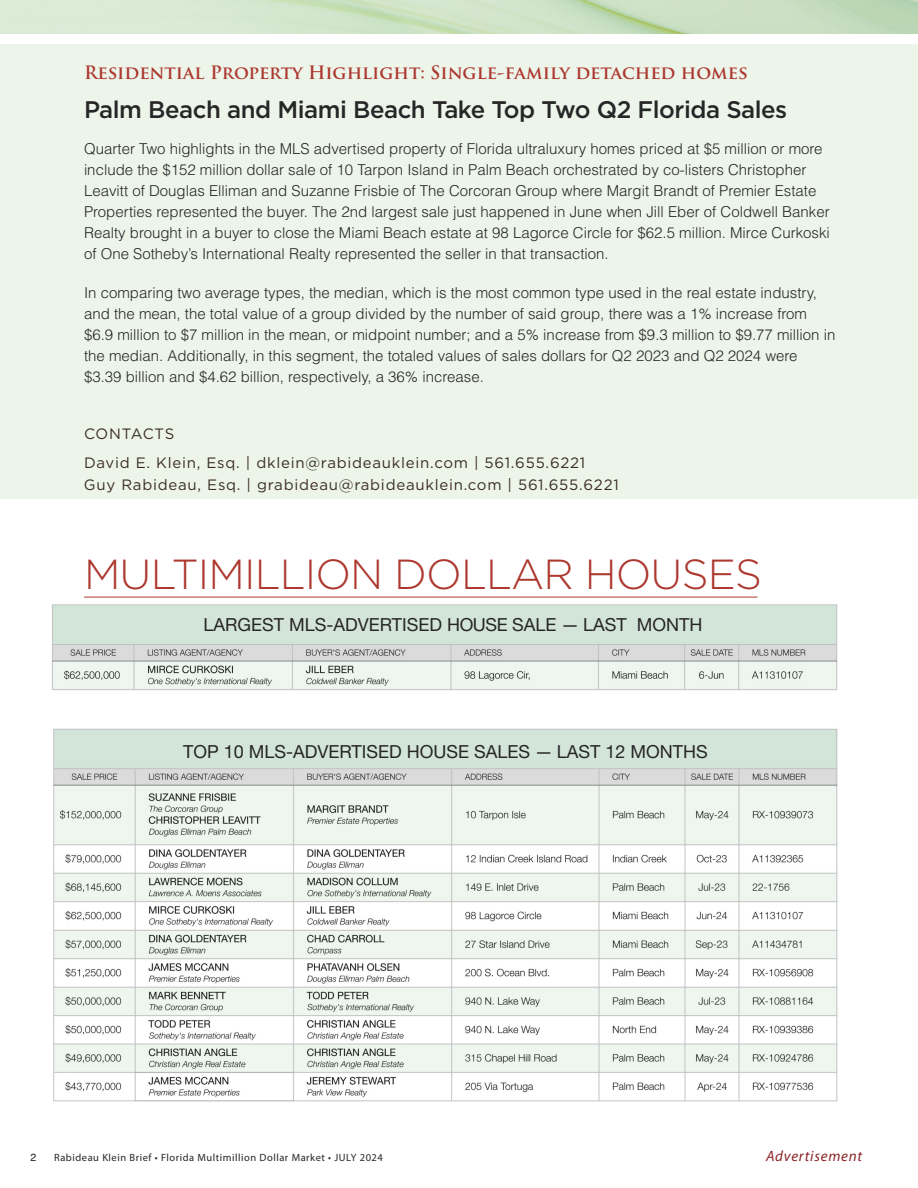
<style>
.page{position:relative;width:918px;height:1188px;background:#fff}
.page>*{position:absolute;margin:0;border:0;box-sizing:border-box;transform-origin:0 0}
.t1{font:300 42px "Gotham";letter-spacing:-.02em;color:#ad382f}
.t2{font:500 24px "Gotham";letter-spacing:-.02em;color:#272627}
.t3{font:18px "Helvetica Neue";color:#272627}
.t4{font:700 18px "Trajan Pro";color:#ad382f}
.t5{font:300 15px/21px "Helvetica";color:#272627}
.t6{font:15px/28.5px "Gotham";letter-spacing:.05em;color:#3b2d22}
.t7{font:italic 15px "Myriad Pro";letter-spacing:.05em;color:#892427}
.t8{font:10.5px "Myriad Pro";letter-spacing:.05em;color:#272627}
.t9{font:10.5px "Helvetica";color:#272627}
</style>
<div class="page">
<div style="left:0;top:45px;width:918px;height:454px;background:#edf5eb"></div>
<img style="left:51px;top:604px;width:786px;height:86px">
<img style="left:53px;top:728px;width:785px;height:374px">
<hr style="left:84px;top:597px;width:673px;height:1px;background:#ad382f">
<img style="left:0;top:0;width:918px;height:34px">
<p class="t4" style="left:84px;top:66px;width:665px">Residential Property Highlight: Single-family detached homes</p>
<h2 class="t2" style="left:84px;top:102px;width:705px">Palm Beach and Miami Beach Take Top Two Q2 Florida Sales</h2>
<p class="t5" style="left:84px;top:138px;width:747px">Quarter Two highlights in the MLS advertised property of Florida ultraluxury homes priced at $5 million or more include the $152 million dollar sale of 10 Tarpon Island in Palm Beach orchestrated by co-listers Christopher Leavitt of Douglas Elliman and Suzanne Frisbie of The Corcoran Group where Margit Brandt of Premier Estate Properties represented the buyer. The 2nd largest sale just happened in June when Jill Eber of Coldwell Banker Realty brought in a buyer to close the Miami Beach estate at 98 Lagorce Circle for $62.5 million. Mirce Curkoski of One Sotheby’s International Realty represented the seller in that transaction.</p>
<p class="t5" style="left:84px;top:282px;width:753px">In comparing two average types, the median, which is the most common type used in the real estate industry, and the mean, the total value of a group divided by the number of said group, there was a 1% increase from $6.9 million to $7 million in the mean, or midpoint number; and a 5% increase from $9.3 million to $9.77 million in the median. Additionally, in this segment, the totaled values of sales dollars for Q2 2023 and Q2 2024 were $3.39 billion and $4.62 billion, respectively, a 36% increase.</p>
<p class="t6" style="left:84px;top:421px;width:503px">CONTACTS<br>David E. Klein, Esq. | dklein@rabideauklein.com | 561.655.6221</p>
<p class="t6" style="left:84px;top:472px;width:536px">Guy Rabideau, Esq. | grabideau@rabideauklein.com | 561.655.6221</p>
<h1 class="t1" style="left:84px;top:560px;width:679px">MULTIMILLION DOLLAR HOUSES</h1>
<p class="t3" style="left:204px;top:610px;width:501px">LARGEST MLS-ADVERTISED HOUSE SALE — LAST MONTH</p>
<p class="t3" style="left:183px;top:737px;width:526px">TOP 10 MLS-ADVERTISED HOUSE SALES — LAST 12 MONTHS</p>
<p class="t9" style="left:31px;top:1151px;width:7px">2</p>
<p class="t8" style="left:54px;top:1153px;width:330px">Rabideau Klein Brief • Florida Multimillion Dollar Market • JULY 2024</p>
<p class="t7" style="left:766px;top:1150px;width:98px">Advertisement</p>
</div>
